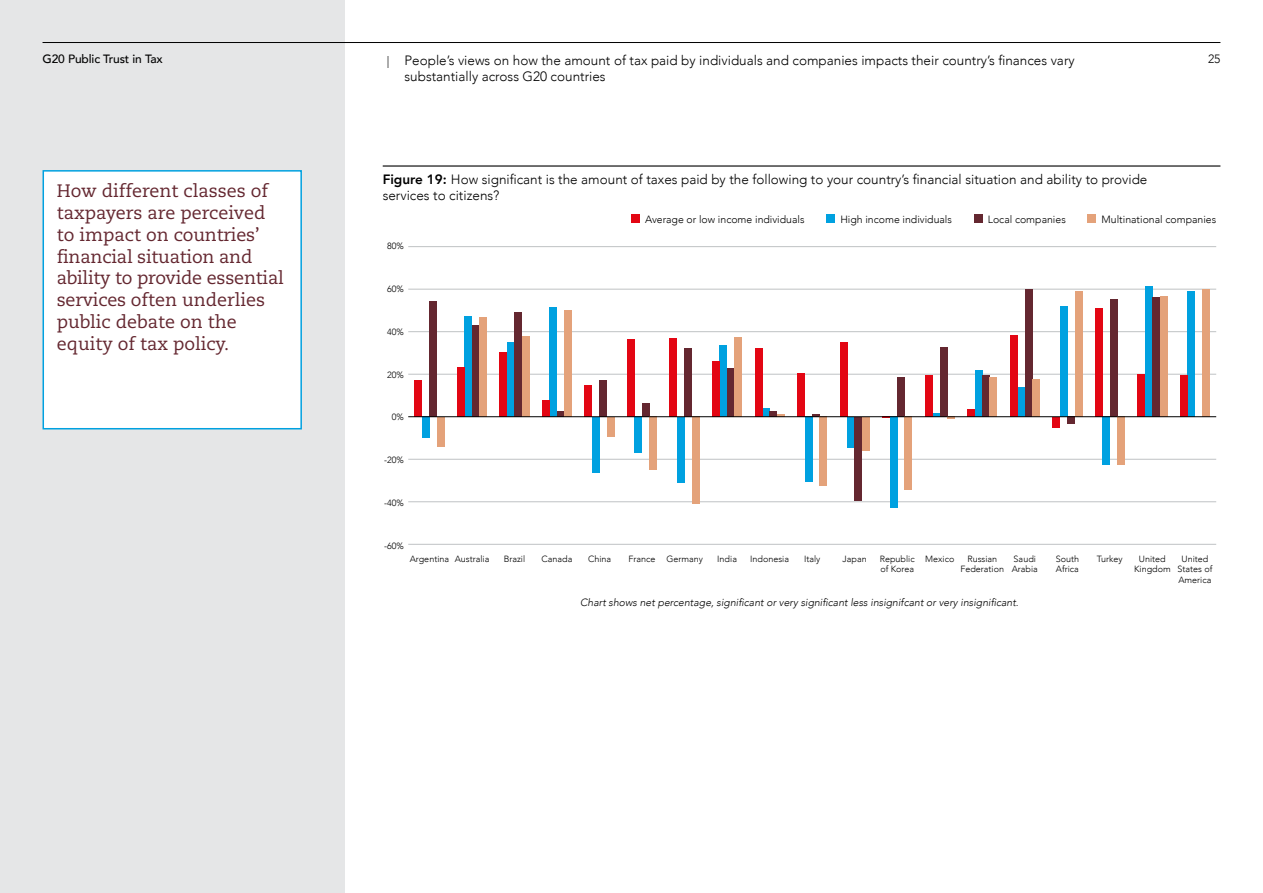
<style>
.page{position:relative;width:1263px;height:893px;background:#fff}
.page>*{position:absolute;margin:0;border:0;box-sizing:border-box;transform-origin:0 0}
.t1{font:18px/21.8px "Caecilia";color:#642730}
.t2{font:300 13.5px "Avenir";color:#000}
.t3{font:500 12px "Avenir";letter-spacing:-.01em;color:#000}
.t4{font:300 12px "Avenir";color:#000}
.t5{font:italic 300 10.5px "Avenir";color:#000}
.t6{font:300 10.5px "Avenir";color:#000}
.t7{font:300 9px/10.5px "Avenir";color:#000}
.s1{font-size:12px}
.s2{font-weight:800}
</style>
<div class="page">
<div style="left:0;top:0;width:344px;height:893px;background:#e5e6e7"></div>
<hr style="left:43px;top:42px;width:1177px;height:1px;background:#000">
<hr style="left:408px;top:289px;width:808px;height:1px;background:#bfc2c4">
<hr style="left:408px;top:374px;width:808px;height:1px;background:#bfc2c4">
<hr style="left:408px;top:331px;width:808px;height:1px;background:#bfc2c4">
<hr style="left:408px;top:544px;width:808px;height:1px;background:#bfc2c4">
<hr style="left:408px;top:246px;width:808px;height:1px;background:#bfc2c4">
<hr style="left:408px;top:459px;width:808px;height:1px;background:#bfc2c4">
<hr style="left:408px;top:501px;width:808px;height:1px;background:#bfc2c4">
<hr style="left:383px;top:165px;width:837px;height:2px;background:#000">
<div style="left:43px;top:171px;width:258px;height:258px;background:#fff"></div>
<div style="left:43px;top:170px;width:259px;height:259px;border:2px solid #00a1e0"></div>
<div style="left:631px;top:215px;width:8px;height:8px;background:#e30613"></div>
<div style="left:826px;top:215px;width:9px;height:8px;background:#00a1e0"></div>
<div style="left:974px;top:215px;width:8px;height:8px;background:#642730"></div>
<div style="left:1088px;top:215px;width:8px;height:8px;background:#e4a27a"></div>
<div style="left:422px;top:417px;width:7px;height:21px;background:#00a1e0"></div>
<div style="left:415px;top:380px;width:7px;height:37px;background:#e30613"></div>
<div style="left:429px;top:301px;width:8px;height:116px;background:#642730"></div>
<div style="left:437px;top:417px;width:7px;height:29px;background:#e4a27a"></div>
<div style="left:465px;top:316px;width:7px;height:101px;background:#00a1e0"></div>
<div style="left:457px;top:367px;width:8px;height:50px;background:#e30613"></div>
<div style="left:472px;top:326px;width:7px;height:91px;background:#642730"></div>
<div style="left:479px;top:317px;width:8px;height:100px;background:#e4a27a"></div>
<div style="left:507px;top:342px;width:7px;height:75px;background:#00a1e0"></div>
<div style="left:500px;top:352px;width:7px;height:65px;background:#e30613"></div>
<div style="left:514px;top:312px;width:8px;height:105px;background:#642730"></div>
<div style="left:522px;top:336px;width:7px;height:81px;background:#e4a27a"></div>
<div style="left:550px;top:307px;width:7px;height:110px;background:#00a1e0"></div>
<div style="left:542px;top:401px;width:8px;height:16px;background:#e30613"></div>
<div style="left:557px;top:411px;width:7px;height:6px;background:#642730"></div>
<div style="left:564px;top:310px;width:8px;height:107px;background:#e4a27a"></div>
<div style="left:592px;top:417px;width:8px;height:56px;background:#00a1e0"></div>
<div style="left:585px;top:385px;width:7px;height:32px;background:#e30613"></div>
<div style="left:600px;top:380px;width:7px;height:37px;background:#642730"></div>
<div style="left:607px;top:417px;width:7px;height:19px;background:#e4a27a"></div>
<div style="left:635px;top:417px;width:7px;height:36px;background:#00a1e0"></div>
<div style="left:627px;top:339px;width:8px;height:78px;background:#e30613"></div>
<div style="left:642px;top:403px;width:7px;height:14px;background:#642730"></div>
<div style="left:649px;top:417px;width:8px;height:53px;background:#e4a27a"></div>
<div style="left:677px;top:417px;width:8px;height:66px;background:#00a1e0"></div>
<div style="left:670px;top:338px;width:7px;height:79px;background:#e30613"></div>
<div style="left:685px;top:348px;width:7px;height:69px;background:#642730"></div>
<div style="left:692px;top:417px;width:7px;height:87px;background:#e4a27a"></div>
<div style="left:720px;top:345px;width:7px;height:72px;background:#00a1e0"></div>
<div style="left:712px;top:361px;width:8px;height:56px;background:#e30613"></div>
<div style="left:727px;top:369px;width:8px;height:48px;background:#642730"></div>
<div style="left:735px;top:337px;width:7px;height:80px;background:#e4a27a"></div>
<div style="left:762px;top:408px;width:8px;height:9px;background:#00a1e0"></div>
<div style="left:755px;top:348px;width:7px;height:69px;background:#e30613"></div>
<div style="left:770px;top:411px;width:7px;height:6px;background:#642730"></div>
<div style="left:805px;top:417px;width:7px;height:65px;background:#00a1e0"></div>
<div style="left:797px;top:373px;width:8px;height:44px;background:#e30613"></div>
<div style="left:820px;top:417px;width:7px;height:69px;background:#e4a27a"></div>
<div style="left:847px;top:417px;width:8px;height:30px;background:#00a1e0"></div>
<div style="left:840px;top:342px;width:7px;height:75px;background:#e30613"></div>
<div style="left:855px;top:417px;width:7px;height:83px;background:#642730"></div>
<div style="left:862px;top:417px;width:8px;height:33px;background:#e4a27a"></div>
<div style="left:890px;top:417px;width:7px;height:91px;background:#00a1e0"></div>
<div style="left:897px;top:378px;width:8px;height:39px;background:#642730"></div>
<div style="left:905px;top:417px;width:7px;height:73px;background:#e4a27a"></div>
<svg style="left:932px;top:414px;width:8px;height:2px"></svg>
<div style="left:925px;top:375px;width:7px;height:42px;background:#e30613"></div>
<div style="left:940px;top:347px;width:7px;height:70px;background:#642730"></div>
<svg style="left:947px;top:417px;width:8px;height:2px"></svg>
<div style="left:975px;top:370px;width:7px;height:47px;background:#00a1e0"></div>
<div style="left:967px;top:409px;width:8px;height:8px;background:#e30613"></div>
<div style="left:982px;top:375px;width:8px;height:42px;background:#642730"></div>
<div style="left:990px;top:378px;width:7px;height:39px;background:#e4a27a"></div>
<div style="left:1017px;top:387px;width:8px;height:30px;background:#00a1e0"></div>
<div style="left:1010px;top:335px;width:7px;height:82px;background:#e30613"></div>
<div style="left:1025px;top:289px;width:7px;height:128px;background:#642730"></div>
<div style="left:1032px;top:379px;width:8px;height:38px;background:#e4a27a"></div>
<div style="left:1060px;top:306px;width:7px;height:111px;background:#00a1e0"></div>
<div style="left:1052px;top:417px;width:8px;height:10px;background:#e30613"></div>
<div style="left:1067px;top:417px;width:8px;height:7px;background:#642730"></div>
<div style="left:1075px;top:292px;width:7px;height:125px;background:#e4a27a"></div>
<div style="left:1102px;top:417px;width:8px;height:48px;background:#00a1e0"></div>
<div style="left:1095px;top:309px;width:7px;height:108px;background:#e30613"></div>
<div style="left:1110px;top:299px;width:7px;height:118px;background:#642730"></div>
<div style="left:1117px;top:417px;width:8px;height:48px;background:#e4a27a"></div>
<div style="left:1145px;top:286px;width:7px;height:131px;background:#00a1e0"></div>
<div style="left:1137px;top:374px;width:8px;height:43px;background:#e30613"></div>
<div style="left:1152px;top:297px;width:8px;height:120px;background:#642730"></div>
<div style="left:1160px;top:296px;width:7px;height:121px;background:#e4a27a"></div>
<div style="left:1187px;top:292px;width:8px;height:125px;background:#00a1e0"></div>
<div style="left:1180px;top:375px;width:7px;height:42px;background:#e30613"></div>
<div style="left:1202px;top:289px;width:8px;height:128px;background:#e4a27a"></div>
<hr style="left:408px;top:416px;width:808px;height:1px;background:#000">
<p class="t3" style="left:43px;top:48px;width:122px">G20 Public Trust in Tax</p>
<p class="t2" style="left:387px;top:52px;width:689px"><span class="s1">|</span> People’s views on how the amount of tax paid by individuals and companies impacts their country’s finances vary</p>
<p class="t4" style="left:1208px;top:52px;width:14px">25</p>
<p class="t2" style="left:404px;top:68px;width:203px">substantially across G20 countries</p>
<p class="t2" style="left:383px;top:171px;width:766px"><span class="s2">Figure 19:</span> How significant is the amount of taxes paid by the following to your country’s financial situation and ability to provide</p>
<h1 class="t1" style="left:57px;top:181px;width:213px">How different classes of</h1>
<p class="t2" style="left:383px;top:187px;width:118px">services to citizens?</p>
<h1 class="t1" style="left:57px;top:202px;width:228px">taxpayers are perceived to impact on countries’ financial situation and ability to provide essential services often underlies public debate on the equity of tax policy.</h1>
<p class="t6" style="left:645px;top:213px;width:161px">Average or low income individuals</p>
<p class="t6" style="left:840px;top:213px;width:113px">High income individuals</p>
<p class="t6" style="left:988px;top:213px;width:80px">Local companies</p>
<p class="t6" style="left:1101px;top:213px;width:116px">Multinational companies</p>
<p class="t7" style="left:387px;top:241px;width:18px">80%</p>
<p class="t7" style="left:387px;top:284px;width:18px">60%</p>
<p class="t7" style="left:387px;top:326px;width:18px">40%</p>
<p class="t7" style="left:387px;top:369px;width:18px">20%</p>
<p class="t7" style="left:392px;top:412px;width:14px">0%</p>
<p class="t7" style="left:384px;top:455px;width:21px">-20%</p>
<p class="t7" style="left:384px;top:497px;width:21px">-40%</p>
<p class="t7" style="left:384px;top:540px;width:21px">-60%</p>
<p class="t7" style="left:455px;top:553px;width:36px">Australia</p>
<p class="t7" style="left:504px;top:553px;width:23px">Brazil</p>
<p class="t7" style="left:542px;top:553px;width:32px">Canada</p>
<p class="t7" style="left:588px;top:553px;width:25px">China</p>
<p class="t7" style="left:629px;top:553px;width:76px">France Germany</p>
<p class="t7" style="left:717px;top:553px;width:21px">India</p>
<p class="t7" style="left:750px;top:553px;width:40px">Indonesia</p>
<p class="t7" style="left:804px;top:553px;width:18px">Italy</p>
<p class="t7" style="left:843px;top:553px;width:26px">Japan</p>
<p class="t7" style="left:880px;top:553px;width:37px">Republic of Korea</p>
<p class="t7" style="left:925px;top:553px;width:31px">Mexico</p>
<p class="t7" style="left:960px;top:553px;width:45px;text-align:center">Russian<br>Federation</p>
<p class="t7" style="left:1012px;top:553px;width:28px">Saudi<br>Arabia</p>
<p class="t7" style="left:1056px;top:553px;width:25px">South<br>Africa</p>
<p class="t7" style="left:1097px;top:553px;width:27px">Turkey</p>
<p class="t7" style="left:1134px;top:553px;width:38px;text-align:center">United<br>Kingdom</p>
<p class="t7" style="left:1177px;top:553px;width:36px;text-align:center">United<br>States of<br>America</p>
<p class="t5" style="left:580px;top:596px;width:440px">Chart shows net percentage, significant or very significant less insignifcant or very insignificant.</p>
<p class="t7" style="left:410px;top:553px;width:41px">Argentina</p>
</div>
